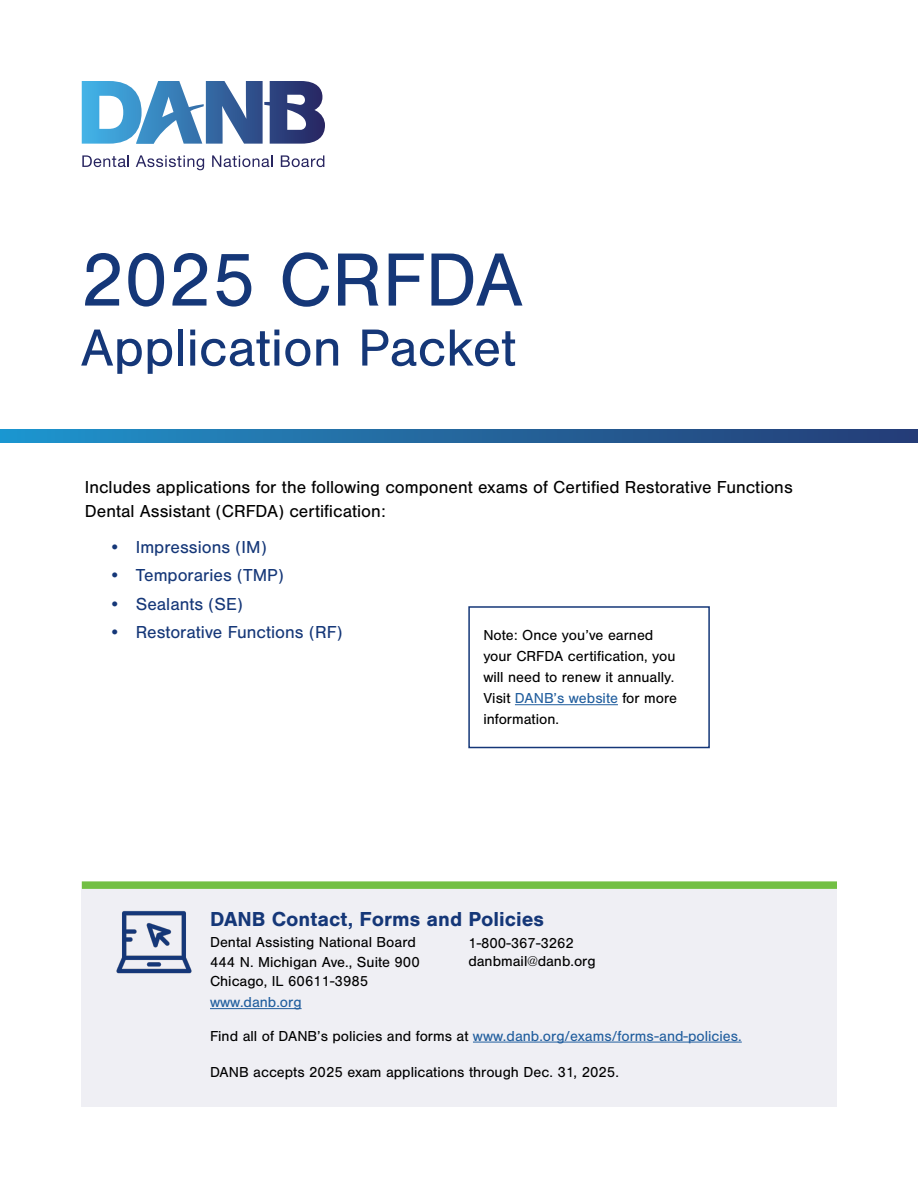
<style>
.page{position:relative;width:918px;height:1188px;background:#fff}
.page>*{position:absolute;margin:0;border:0;box-sizing:border-box;transform-origin:0 0}
.t1{font:78px "Nimbus San";color:#153778}
.t2{font:54px "Nimbus San";color:#153778}
.t3{font:700 21px "Nimbus San";color:#153778}
.t4{font:18px/24px "Nimbus San";color:#000}
.t5{font:18px "Nimbus San";color:#153778}
.t6{font:15px/21px "Nimbus San";color:#000}
.t7{font:15px "Nimbus San";color:#215e9e}
.s1{color:#215e9e}
.s2{color:#000}
</style>
<div class="page">
<div style="left:82px;top:881px;width:755px;height:8px;background:#72bf44"></div>
<div style="left:81px;top:889px;width:756px;height:218px;background:#efeff4"></div>
<svg style="left:0;top:429px;width:918px;height:13px;background:#22679f"></svg>
<hr style="left:210px;top:1008px;width:92px;height:1px;background:#215e9e">
<hr style="left:473px;top:1042px;width:269px;height:1px;background:#215e9e">
<hr style="left:515px;top:704px;width:103px;height:1px;background:#215e9e">
<div style="left:468px;top:606px;width:242px;height:142px;border:2px solid #153778"></div>
<svg style="left:82px;top:81px;width:243px;height:63px"></svg>
<svg style="left:82px;top:155px;width:47px;height:12px"></svg>
<svg style="left:136px;top:155px;width:68px;height:15px"></svg>
<svg style="left:212px;top:155px;width:61px;height:12px"></svg>
<svg style="left:281px;top:155px;width:43px;height:12px"></svg>
<img style="left:116px;top:910px;width:76px;height:64px">
<h1 class="t1" style="left:81px;top:237px;width:444px">2025 CRFDA</h1>
<h2 class="t2" style="left:81px;top:318px;width:437px">Application Packet</h2>
<p class="t4" style="left:85px;top:475px;width:709px">Includes applications for the following component exams of Certified Restorative Functions<br>Dental Assistant (CRFDA) certification:</p>
<p class="t5" style="left:109px;top:537px;width:159px">• Impressions (IM)</p>
<p class="t5" style="left:109px;top:565px;width:176px">• Temporaries (TMP)</p>
<p class="t5" style="left:109px;top:594px;width:135px">• Sealants (SE)</p>
<p class="t5" style="left:109px;top:622px;width:235px">• Restorative Functions (RF)</p>
<p class="t6" style="left:483px;top:625px;width:195px">Note: Once you’ve earned your CRFDA certification, you will need to renew it annually.<br>Visit <span class="s1">DANB’s website</span> for more information.</p>
<h3 class="t3" style="left:210px;top:907px;width:336px">DANB Contact, Forms and Policies</h3>
<p class="t6" style="left:210px;top:933px;width:211px;line-height:19.5px">Dental Assisting National Board<br>444 N. Michigan Ave., Suite 900<br>Chicago, IL 60611-3985</p>
<p class="t7" style="left:210px;top:994px;width:93px">www.danb.org</p>
<p class="t6" style="left:468px;top:934px;width:129px;line-height:18px">1-800-367-3262 danbmail@danb.org</p>
<p class="t7" style="left:210px;top:1027px;width:533px"><span class="s2">Find all of DANB’s policies and forms at</span> www.danb.org/exams/forms-and-policies.</p>
<p class="t6" style="left:210px;top:1061px;width:410px">DANB accepts 2025 exam applications through Dec. 31, 2025.</p>
</div>
